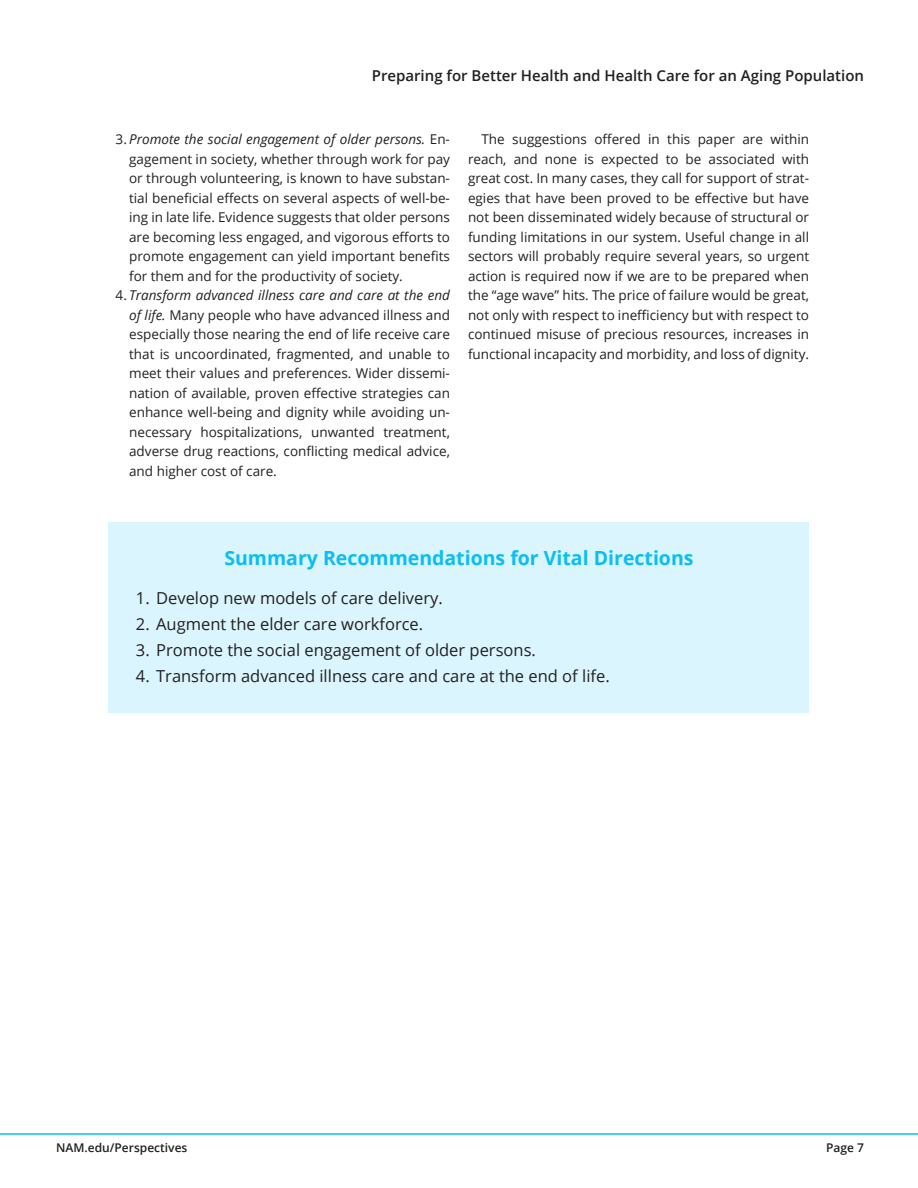
<style>
.page{position:relative;width:918px;height:1188px;background:#fff}
.page>*{position:absolute;margin:0;border:0;box-sizing:border-box;transform-origin:0 0}
.No_indent{font:700 19.5px "Open Sans";color:#0abdf5}
.t1{font:16.5px "Open Sans";color:#231f20}
.t2{font:600 15px "Open Sans";color:#231f20}
.Standard_indent{font:13.5px/19.5px "Open Sans";color:#231f20;text-align:justify}
.t3{font:600 12px "Open Sans";color:#231f20}
.s1{font-style:italic}
</style>
<div class="page">
<hr style="left:0;top:1133px;width:918px;height:2px;background:#0abdf5">
<div style="left:109px;top:523px;width:700px;height:190px;background:#daf5fd"></div>
<p class="t2" style="left:372px;top:65px;width:494px">Preparing for Better Health and Health Care for an Aging Population</p>
<p class="Standard_indent" style="left:129px;top:129px;width:322px;text-indent:-14px">3. <span class="s1">Promote the social engagement of older persons.</span> En&shy;gagement in society, whether through work for pay or through volunteering, is known to have substan&shy;tial beneficial effects on several aspects of well-be&shy;ing in late life. Evidence suggests that older persons are becoming less engaged, and vigorous efforts to promote engagement can yield important benefits for them and for the productivity of society.</p>
<p class="Standard_indent" style="left:129px;top:285px;width:322px;text-indent:-14px">4. <span class="s1">Transform advanced illness care and care at the end of life.</span> Many people who have advanced illness and especially those nearing the end of life receive care that is uncoordinated, fragmented, and unable to meet their values and preferences. Wider dissemi&shy;nation of available, proven effective strategies can enhance well-being and dignity while avoiding un&shy;necessary hospitalizations, unwanted treatment, adverse drug reactions, conflicting medical advice, and higher cost of care.</p>
<p class="Standard_indent" style="left:468px;top:129px;width:343px;text-indent:14px">The suggestions offered in this paper are within reach, and none is expected to be associated with great cost. In many cases, they call for support of strat&shy;egies that have been proved to be effective but have not been disseminated widely because of structural or funding limitations in our system. Useful change in all sectors will probably require several years, so urgent action is required now if we are to be prepared when the “age wave” hits. The price of failure would be great, not only with respect to inefficiency but with respect to continued misuse of precious resources, increases in functional incapacity and morbidity, and loss of dignity.</p>
<p class="No_indent" style="left:224px;top:544px;width:471px">Summary Recommendations for Vital Directions</p>
<p class="t1" style="left:136px;top:586px;width:308px">1. Develop new models of care delivery.</p>
<p class="t1" style="left:136px;top:613px;width:289px">2. Augment the elder care workforce.</p>
<p class="t1" style="left:136px;top:639px;width:402px">3. Promote the social engagement of older persons.</p>
<p class="t1" style="left:136px;top:665px;width:475px">4. Transform advanced illness care and care at the end of life.</p>
<p class="t3" style="left:56px;top:1140px;width:133px">NAM.edu/Perspectives</p>
<p class="t3" style="left:826px;top:1140px;width:39px">Page 7</p>
</div>
